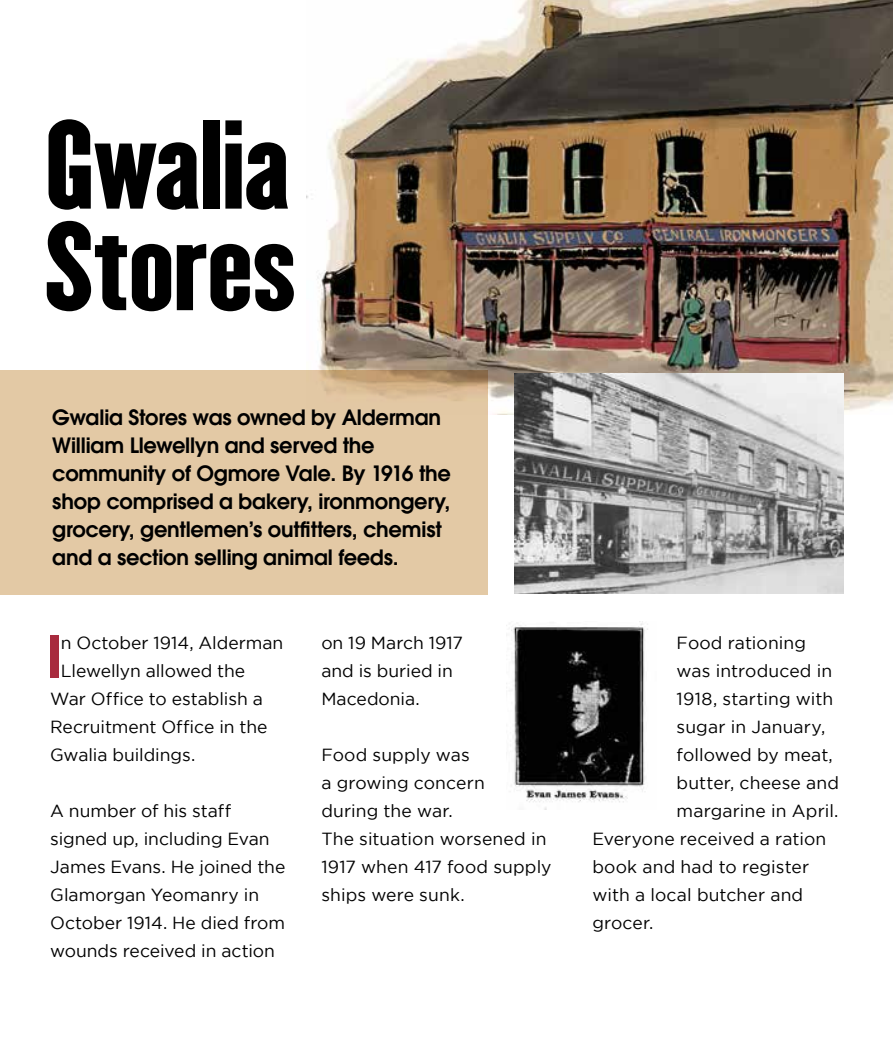
<style>
.page{position:relative;width:893px;height:1042px;background:#fff}
.page>*{position:absolute;margin:0;border:0;box-sizing:border-box;transform-origin:0 0}
.t1{font:110.25px/101.5px "Champion HTF Lightweight";letter-spacing:-.01em;color:#000}
.t2{font:52.5px "Champion HTF Lightweight";color:#a82b3e}
.t3{font:600 21px/28px "Avant Garde";letter-spacing:-.01em;color:#000}
.t4{font:17.5px/28px "Gotham";color:#000}
</style>
<div class="page">
<img style="left:306px;top:0;width:587px;height:414px">
<div style="left:0;top:370px;width:487px;height:224px;background:#e3c9a5"></div>
<img style="left:511px;top:621px;width:137px;height:188px">
<img style="left:514px;top:373px;width:329px;height:220px">
<h1 class="t1" style="left:45px;top:117px;width:253px">Gwalia<br>Stores</h1>
<p class="t3" style="left:52px;top:403px;width:400px">Gwalia Stores was owned by Alderman William Llewellyn and served the community of Ogmore Vale. By 1916 the shop comprised a bakery, ironmongery, grocery, gentlemen’s outfitters, chemist and a section selling animal feeds.</p>
<h2 class="t2" style="left:48px;top:621px;width:14px">I</h2>
<p class="t4" style="left:61px;top:629px;width:224px">n October 1914, Alderman</p>
<p class="t4" style="left:61px;top:657px;width:186px">Llewellyn allowed the</p>
<p class="t4" style="left:50px;top:685px;width:214px">War Office to establish a</p>
<p class="t4" style="left:50px;top:713px;width:219px">Recruitment Office in the</p>
<p class="t4" style="left:50px;top:741px;width:147px">Gwalia buildings.</p>
<p class="t4" style="left:50px;top:797px;width:237px">A number of his staff signed up, including Evan<br>James Evans. He joined the<br>Glamorgan Yeomanry in<br>October 1914. He died from wounds received in action</p>
<p class="t4" style="left:321px;top:629px;width:143px">on 19 March 1917 and is buried in<br>Macedonia.</p>
<p class="t4" style="left:321px;top:741px;width:232px">Food supply was<br>a growing concern<br>during the war.<br>The situation worsened in<br>1917 when 417 food supply ships were sunk.</p>
<p class="t4" style="left:677px;top:629px;width:131px">Food rationing</p>
<p class="t4" style="left:677px;top:657px;width:157px">was introduced in</p>
<p class="t4" style="left:677px;top:685px;width:158px">1918, starting with</p>
<p class="t4" style="left:677px;top:713px;width:150px">sugar in January,</p>
<p class="t4" style="left:677px;top:741px;width:158px">followed by meat,</p>
<p class="t4" style="left:677px;top:769px;width:164px">butter, cheese and</p>
<p class="t4" style="left:677px;top:797px;width:163px">margarine in April.</p>
<p class="t4" style="left:592px;top:825px;width:235px">Everyone received a ration</p>
<p class="t4" style="left:592px;top:853px;width:218px">book and had to register</p>
<p class="t4" style="left:592px;top:881px;width:212px">with a local butcher and</p>
<p class="t4" style="left:592px;top:909px;width:63px">grocer.</p>
</div>
